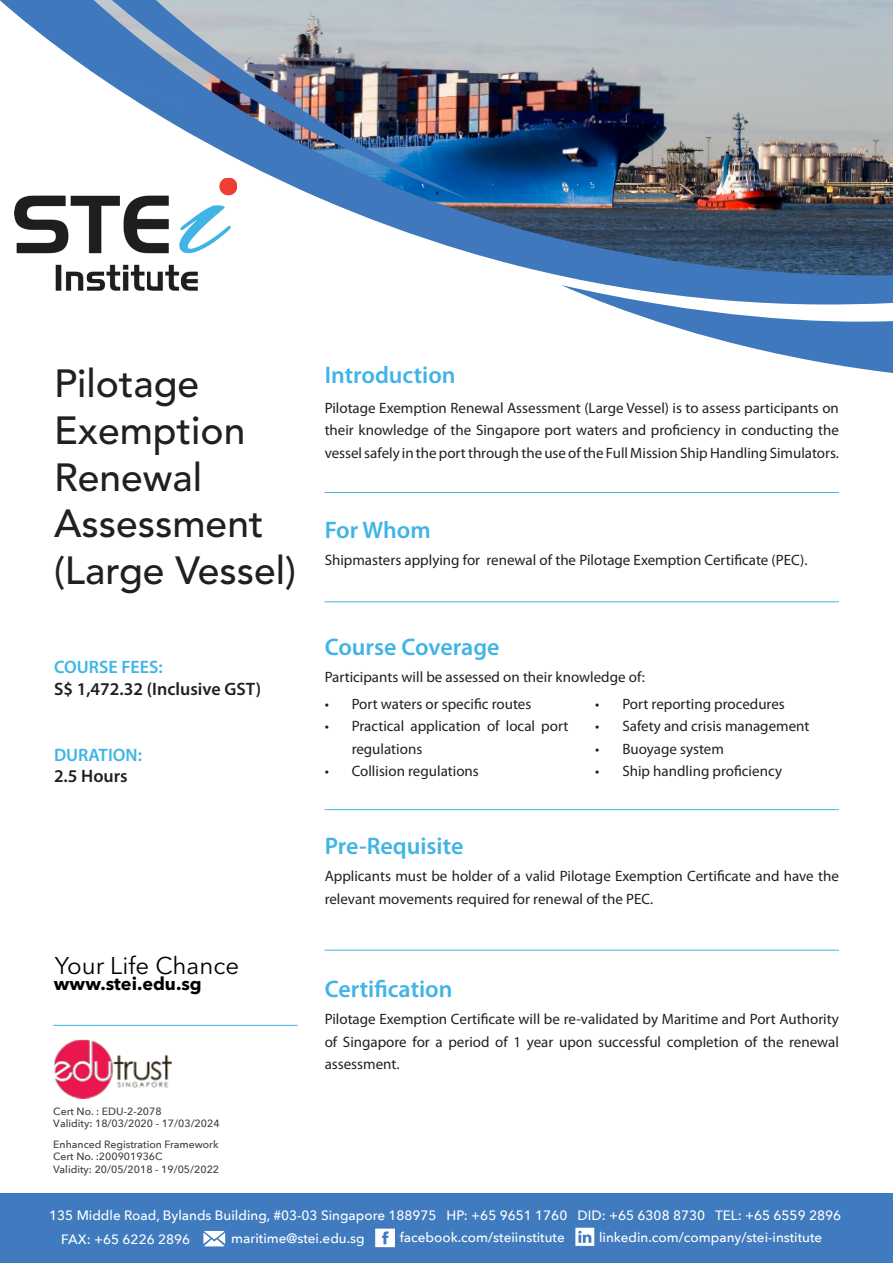
<style>
.page{position:relative;width:893px;height:1263px;background:#fff}
.page>*{position:absolute;margin:0;border:0;box-sizing:border-box;transform-origin:0 0}
.t1{font:500 39px/46.8px "Avenir LT Std";color:#231f20}
.t2{font:600 24px "Myriad Pro";color:#40b4e6}
.t3{font:24px "Avenir Next LT Pro";color:#000}
.t4{font:600 18px "Myriad Pro";color:#231f20}
.t5{font:600 18px "Myriad Pro";color:#40b4e6}
.t6{font:700 18px "Avenir Next LT Pro";color:#000}
.t7{font:15px/22.5px "Myriad Pro";color:#231f20;text-align:justify}
.t8{font:500 13.5px "Avenir Next";color:#fff}
.t9{font:500 10.5px/12.6px "Avenir Next";color:#3e3e3f}
</style>
<div class="page">
<hr style="left:325px;top:492px;width:514px;height:1px;background:#40b4e6">
<hr style="left:325px;top:601px;width:514px;height:1px;background:#40b4e6">
<hr style="left:325px;top:809px;width:514px;height:1px;background:#40b4e6">
<hr style="left:325px;top:950px;width:514px;height:1px;background:#40b4e6">
<div style="left:0;top:1193px;width:893px;height:70px;background:#407bbf"></div>
<svg style="left:375px;top:1228px;width:20px;height:19px"></svg>
<svg style="left:203px;top:1231px;width:22px;height:15px"></svg>
<svg style="left:575px;top:1228px;width:19px;height:18px"></svg>
<hr style="left:53px;top:1025px;width:245px;height:1px;background:#40b4e6">
<img style="left:54px;top:1039px;width:118px;height:60px">
<img style="left:472px;top:0;width:421px;height:269px">
<img style="left:0;top:0;width:112px;height:70px">
<img style="left:740px;top:269px;width:153px;height:16px">
<img style="left:517px;top:232px;width:223px;height:53px">
<img style="left:89px;top:69px;width:23px;height:17px">
<img style="left:326px;top:160px;width:154px;height:92px">
<img style="left:467px;top:217px;width:63px;height:49px">
<img style="left:112px;top:0;width:360px;height:201px">
<img style="left:562px;top:285px;width:331px;height:88px">
<img style="left:14px;top:178px;width:223px;height:112px">
<p class="t1" style="left:54px;top:361px;width:244px">Pilotage<br>Exemption<br>Renewal<br>Assessment (Large Vessel)</p>
<p class="t5" style="left:54px;top:655px;width:110px">COURSE FEES:</p>
<p class="t4" style="left:54px;top:677px;width:209px">S$ 1,472.32 (Inclusive GST)</p>
<p class="t5" style="left:54px;top:743px;width:89px">DURATION:</p>
<p class="t4" style="left:54px;top:765px;width:75px">2.5 Hours</p>
<p class="t3" style="left:55px;top:951px;width:186px">Your Life Chance</p>
<p class="t6" style="left:54px;top:973px;width:149px">www.stei.edu.sg</p>
<p class="t9" style="left:53px;top:1105px;width:168px">Cert No. : EDU-2-2078<br>Validity: 18/03/2020 - 17/03/2024</p>
<p class="t9" style="left:53px;top:1137px;width:167px">Enhanced Registration Framework<br>Cert No. :200901936C<br>Validity: 20/05/2018 - 19/05/2022</p>
<p class="t2" style="left:325px;top:359px;width:132px">Introduction</p>
<p class="t7" style="left:325px;top:396px;width:516px">Pilotage Exemption Renewal Assessment (Large Vessel) is to assess participants on their knowledge of the Singapore port waters and proficiency in conducting the vessel safely in the port through the use of the Full Mission Ship Handling Simulators.</p>
<p class="t2" style="left:325px;top:514px;width:108px">For Whom</p>
<p class="t7" style="left:325px;top:548px;width:484px">Shipmasters applying for renewal of the Pilotage Exemption Certificate (PEC).</p>
<p class="t2" style="left:325px;top:631px;width:176px">Course Coverage</p>
<p class="t7" style="left:325px;top:665px;width:322px">Participants will be assessed on their knowledge of:</p>
<p class="t7" style="left:325px;top:692px;width:208px">• Port waters or specific routes</p>
<p class="t7" style="left:352px;top:715px;width:218px;text-indent:-27px">• Practical application of local port regulations</p>
<p class="t7" style="left:325px;top:760px;width:156px">• Collision regulations</p>
<p class="t7" style="left:595px;top:692px;width:191px">• Port reporting procedures</p>
<p class="t7" style="left:595px;top:715px;width:216px">• Safety and crisis management</p>
<p class="t7" style="left:595px;top:737px;width:130px">• Buoyage system</p>
<p class="t7" style="left:595px;top:760px;width:188px">• Ship handling proficiency</p>
<p class="t2" style="left:325px;top:831px;width:140px">Pre-Requisite</p>
<p class="t7" style="left:325px;top:865px;width:516px">Applicants must be holder of a valid Pilotage Exemption Certificate and have the relevant movements required for renewal of the PEC.</p>
<p class="t2" style="left:325px;top:974px;width:129px">Certification</p>
<p class="t7" style="left:325px;top:1008px;width:516px">Pilotage Exemption Certificate will be re-validated by Maritime and Port Authority of Singapore for a period of 1 year upon successful completion of the renewal assessment.</p>
<p class="t8" style="left:49px;top:1207px;width:389px">135 Middle Road, Bylands Building, #03-03 Singapore 188975</p>
<p class="t8" style="left:400px;top:1229px;width:167px">facebook.com/steiinstitute</p>
<p class="t8" style="left:446px;top:1207px;width:396px">HP: +65 9651 1760 DID: +65 6308 8730 TEL: +65 6559 2896</p>
<p class="t8" style="left:61px;top:1231px;width:131px">FAX: +65 6226 2896</p>
<p class="t8" style="left:231px;top:1230px;width:135px">maritime@stei.edu.sg</p>
<p class="t8" style="left:599px;top:1229px;width:225px">linkedin.com/company/stei-institute</p>
</div>
